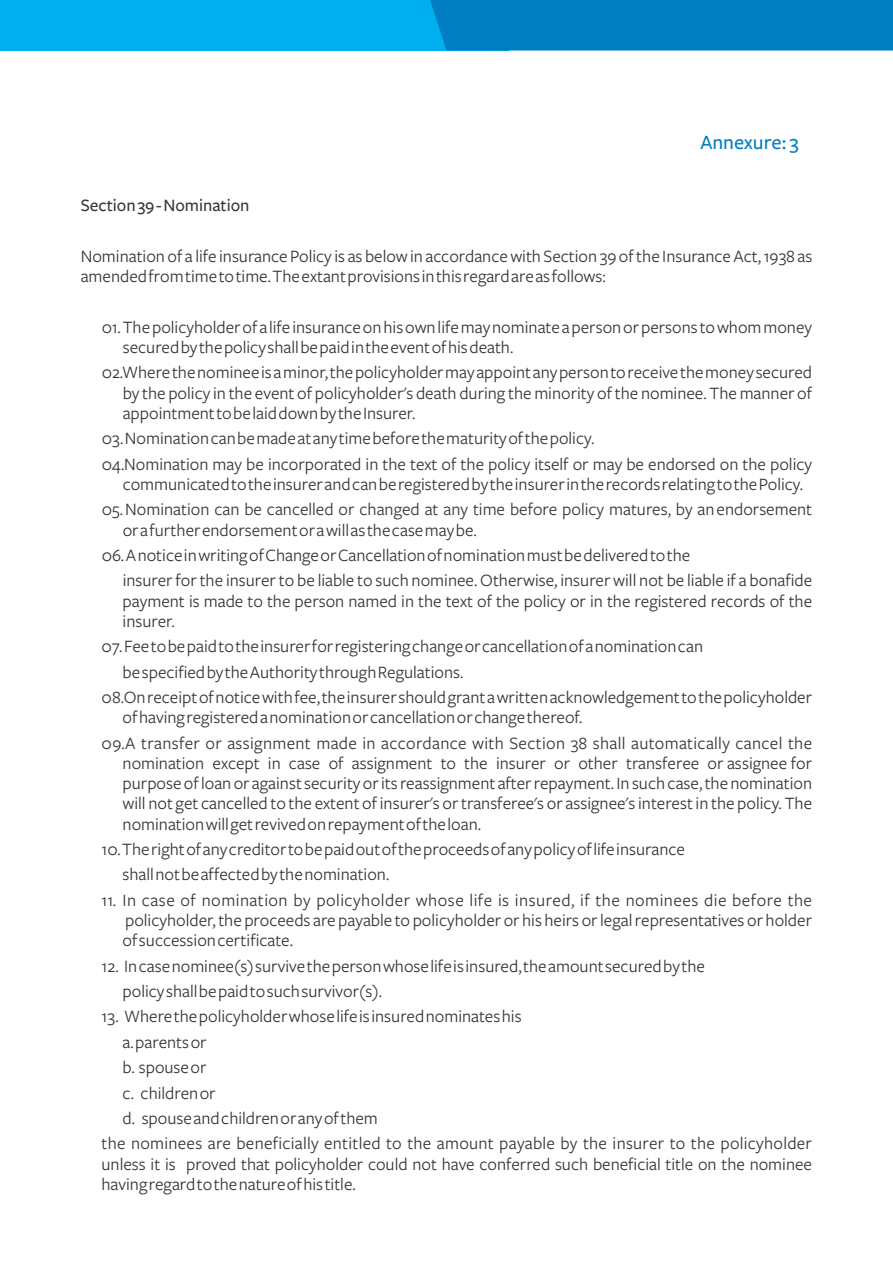
<style>
.page{position:relative;width:893px;height:1263px;background:#fff}
.page>*{position:absolute;margin:0;border:0;box-sizing:border-box;transform-origin:0 0}
.t1{font:500 21px "Freight Sans";color:#007ec4}
.t2{font:18px/20.2px "Freight Sans";color:#373435}
.t3{font:18px/25.3px "Freight Sans";letter-spacing:.02em;color:#373435}
.t4{font:500 18px "Freight Sans";color:#373435}
</style>
<div class="page">
<div style="left:0;top:0;width:508px;height:51px;background:#00afef"></div>
<div style="left:430px;top:0;width:463px;height:51px;background:#007ec4"></div>
<p class="t1" style="left:700px;top:132px;width:100px">Annexure: 3</p>
<p class="t4" style="left:81px;top:196px;width:170px">Section 39 - Nomination</p>
<p class="t2" style="left:81px;top:246px;width:733px">Nomination of a life insurance Policy is as below in accordance with Section 39 of the Insurance Act, 1938 as amended from time to time. The extant provisions in this regard are as follows:</p>
<p class="t2" style="left:123px;top:317px;width:691px;text-indent:-21px">01. The policyholder of a life insurance on his own life may nominate a person or persons to whom money secured by the policy shall be paid in the event of his death.</p>
<p class="t2" style="left:123px;top:363px;width:691px;text-align:justify;text-indent:-21px">02.Where the nominee is a minor, the policyholder may appoint any person to receive the money secured by the policy in the event of policyholder's death during the minority of the nominee. The manner of appointment to be laid down by the Insurer.</p>
<p class="t2" style="left:102px;top:426px;width:712px;line-height:25.3px">03. Nomination can be made at any time before the maturity of the policy.<br>04.Nomination may be incorporated in the text of the policy itself or may be endorsed on the policy</p>
<p class="t2" style="left:123px;top:474px;width:682px">communicated to the insurer and can be registered by the insurer in the records relating to the Policy.</p>
<p class="t2" style="left:123px;top:500px;width:691px;text-indent:-21px">05. Nomination can be cancelled or changed at any time before policy matures, by an endorsement or a further endorsement or a will as the case may be.</p>
<p class="t2" style="left:123px;top:543px;width:691px;line-height:25.3px;text-indent:-21px">06. A notice in writing of Change or Cancellation of nomination must be delivered to the<br>insurer for the insurer to be liable to such nominee. Otherwise, insurer will not be liable if a bonafide</p>
<p class="t2" style="left:123px;top:591px;width:691px">payment is made to the person named in the text of the policy or in the registered records of the insurer.</p>
<p class="t2" style="left:102px;top:637px;width:603px">07. Fee to be paid to the insurer for registering change or cancellation of a nomination can</p>
<p class="t2" style="left:123px;top:662px;width:342px">be specified by the Authority through Regulations.</p>
<p class="t2" style="left:102px;top:687px;width:712px">08.On receipt of notice with fee, the insurer should grant a written acknowledgement to the policyholder</p>
<p class="t3" style="left:102px;top:705px;width:712px;text-indent:21px">of having registered a nomination or cancellation or change thereof.<br>09.A transfer or assignment made in accordance with Section 38 shall automatically cancel the</p>
<p class="t2" style="left:123px;top:753px;width:691px;text-align:justify">nomination except in case of assignment to the insurer or other transferee or assignee for purpose of loan or against security or its reassignment after repayment. In such case, the nomination will not get cancelled to the extent of insurer's or transferee's or assignee's interest in the policy. The nomination will get revived on repayment of the loan.</p>
<p class="t2" style="left:123px;top:837px;width:564px;line-height:25.3px;text-indent:-21px">10. The right of any creditor to be paid out of the proceeds of any policy of life insurance shall not be affected by the nomination.</p>
<p class="t2" style="left:123px;top:890px;width:691px;text-align:justify;text-indent:-21px">11. In case of nomination by policyholder whose life is insured, if the nominees die before the policyholder, the proceeds are payable to policyholder or his heirs or legal representatives or holder of succession certificate.</p>
<p class="t2" style="left:123px;top:954px;width:584px;line-height:25.3px;text-indent:-21px">12. In case nominee(s) survive the person whose life is insured, the amount secured by the policy shall be paid to such survivor(s).</p>
<p class="t2" style="left:102px;top:1007px;width:422px">13. Where the policyholder whose life is insured nominates his</p>
<p class="t2" style="left:123px;top:1032px;width:86px">a. parents or</p>
<p class="t2" style="left:123px;top:1058px;width:85px">b. spouse or</p>
<p class="t2" style="left:123px;top:1083px;width:95px">c. children or</p>
<p class="t2" style="left:123px;top:1108px;width:257px">d. spouse and children or any of them</p>
<p class="t2" style="left:102px;top:1134px;width:712px">the nominees are beneficially entitled to the amount payable by the insurer to the policyholder</p>
<p class="t2" style="left:102px;top:1154px;width:712px">unless it is proved that policyholder could not have conferred such beneficial title on the nominee having regard to the nature of his title.</p>
</div>
